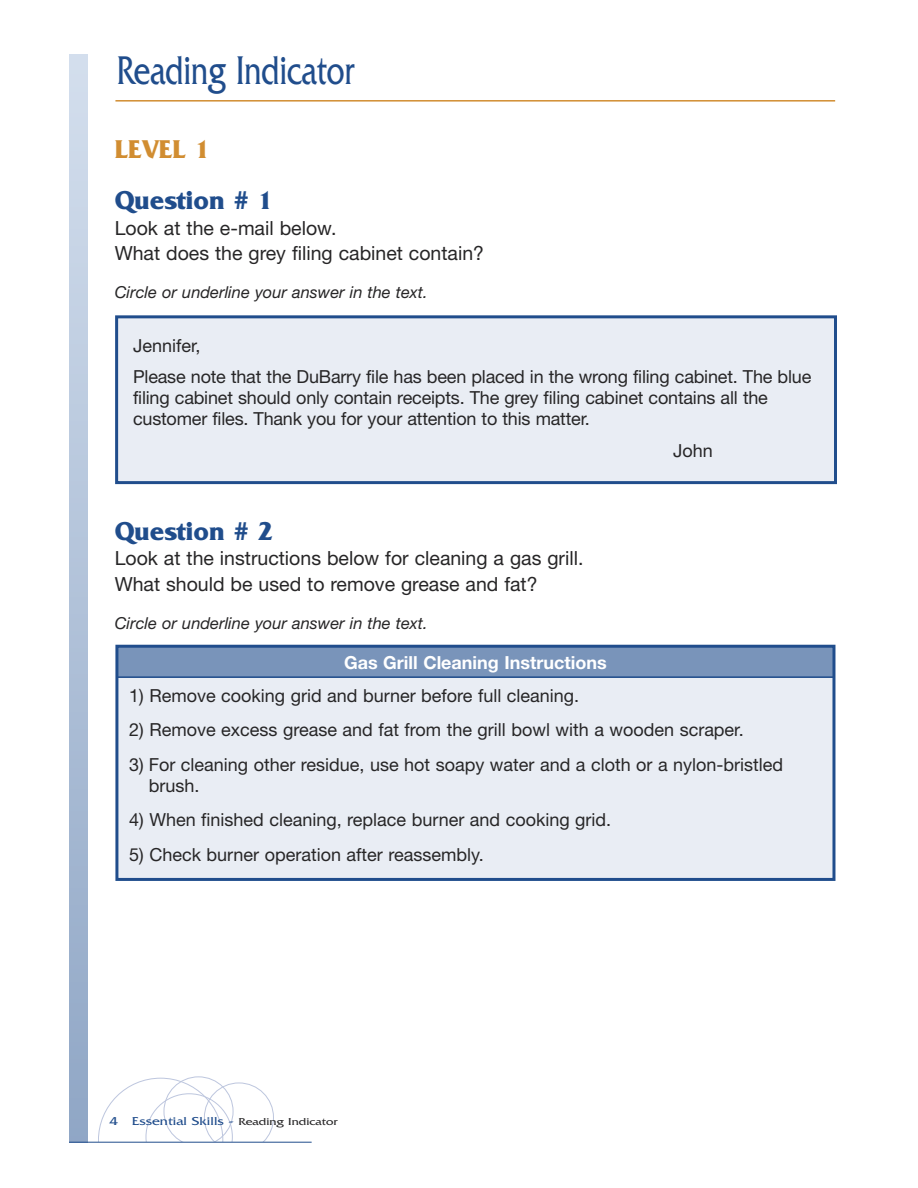
<style>
.page{position:relative;width:918px;height:1188px;background:#fff}
.page>*{position:absolute;margin:0;border:0;box-sizing:border-box;transform-origin:0 0}
.t1{font:42px "Friz Quadrata";color:#204d8c;scale:.75 1}
.t2{font:700 27px "Friz Quadrata";color:#204d8c}
.t3{font:700 27px "Friz Quadrata";color:#d18d31}
.t4{font:19.5px/25.5px "Helvetica Neue";color:#272627}
.t5{font:18px/21px "Helvetica Neue";color:#272627}
.t6{font:700 18px "Helvetica Neue";color:#fff}
.t7{font:italic 16.5px "Helvetica Neue";color:#272627}
.t8{font:12px "Friz Quadrata";color:#204d8c;scale:1.25 1}
.s1{font-size:10.5px;color:#272627}
</style>
<div class="page">
<div style="left:69px;top:54px;width:18px;height:1089px;background:linear-gradient(to bottom,#d3deed,#90a6c5)"></div>
<svg style="left:98px;top:1078px;width:135px;height:64px"></svg>
<div style="left:164px;top:1077px;width:69px;height:69px;border:1px solid #bdc6de;border-radius:50%"></div>
<div style="left:93px;top:1143px;width:447px;height:45px;background:#fff"></div>
<hr style="left:69px;top:1142px;width:243px;height:1px;background:#204d8c">
<hr style="left:115px;top:100px;width:720px;height:2px;background:#d18d31">
<div style="left:118px;top:645px;width:715px;height:33px;background:#7994ba"></div>
<div style="left:116px;top:678px;width:717px;height:202px;background:#e9edf4"></div>
<div style="left:115px;top:645px;width:720px;height:236px;border:3px solid #204d8c"></div>
<div style="left:118px;top:318px;width:716px;height:163px;background:#e9edf4"></div>
<div style="left:115px;top:315px;width:722px;height:169px;border:3px solid #204d8c"></div>
<hr style="left:116px;top:676px;width:717px;height:2px;background:#204d8c">
<h1 class="t1" style="left:117px;top:45px;width:318px">Reading Indicator</h1>
<h2 class="t3" style="left:115px;top:133px;width:97px">LEVEL 1</h2>
<h2 class="t2" style="left:115px;top:184px;width:160px">Question # 1</h2>
<p class="t4" style="left:115px;top:217px;width:371px">Look at the e-mail below.<br>What does the grey filing cabinet contain?</p>
<p class="t7" style="left:115px;top:286px;width:314px">Circle or underline your answer in the text.</p>
<p class="t5" style="left:133px;top:331px;width:680px;line-height:31.5px">Jennifer,<br>Please note that the DuBarry file has been placed in the wrong filing cabinet. The blue</p>
<p class="t5" style="left:133px;top:389px;width:636px">filing cabinet should only contain receipts. The grey filing cabinet contains all the customer files. Thank you for your attention to this matter.</p>
<p class="t5" style="left:673px;top:441px;width:41px">John</p>
<h2 class="t2" style="left:115px;top:515px;width:160px">Question # 2</h2>
<p class="t4" style="left:115px;top:547px;width:470px">Look at the instructions below for cleaning a gas grill.<br>What should be used to remove grease and fat?</p>
<p class="t7" style="left:115px;top:617px;width:314px">Circle or underline your answer in the text.</p>
<p class="t6" style="left:344px;top:656px;width:264px">Gas Grill Cleaning Instructions</p>
<p class="t5" style="left:129px;top:687px;width:451px">1) Remove cooking grid and burner before full cleaning.</p>
<p class="t5" style="left:129px;top:721px;width:616px">2) Remove excess grease and fat from the grill bowl with a wooden scraper.</p>
<p class="t5" style="left:149px;top:756px;width:636px;text-indent:-19px">3) For cleaning other residue, use hot soapy water and a cloth or a nylon-bristled brush.</p>
<p class="t5" style="left:129px;top:811px;width:483px">4) When finished cleaning, replace burner and cooking grid.</p>
<p class="t5" style="left:129px;top:846px;width:356px">5) Check burner operation after reassembly.</p>
<p class="t8" style="left:110px;top:1114px;width:184px">4 Essential Skills - <span class="s1">Reading Indicator</span></p>
</div>
